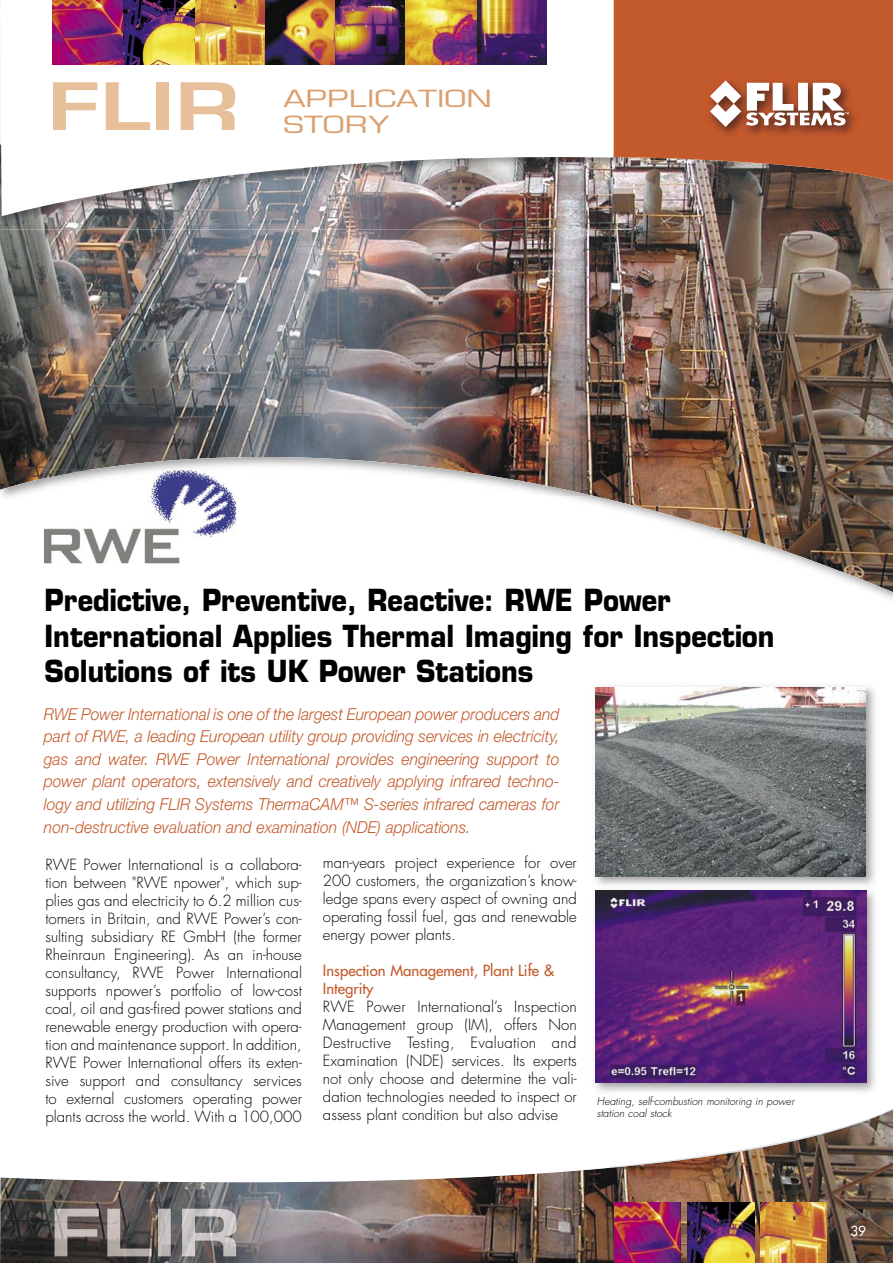
<style>
.page{position:relative;width:893px;height:1263px;background:#fff}
.page>*{position:absolute;margin:0;border:0;box-sizing:border-box;transform-origin:0 0}
.t1{font:600 63.6px "Eurostile LT Std";color:#e7c099;scale:1.41 1}
.t2{font:700 29.7px/35.5px "Eurostile LT Std";color:#000;scale:.91 1}
.t3{font:23.1px/25.5px "Eurostile LT Std";color:#daa06f;scale:1.41 1}
.t4{font:italic 300 16.5px/22.5px "Helvetica Neue LT Std";color:#c35a2b;text-align:justify;scale:.95 1}
.t5{font:300 15px/18px "Futura Std";color:#000;text-align:justify}
.t6{font:500 15px/18px "Futura Std";color:#c35a2b}
.t7{font:500 13.5px "Futura Std";color:#fff}
.t8{font:italic 300 10.5px/12px "Futura Std";color:#000}
</style>
<div class="page">
<img style="left:0;top:191px;width:893px;height:401px">
<img style="left:0;top:191px;width:629px;height:38px">
<svg style="left:0;top:0;width:617px;height:216px"></svg>
<img style="left:0;top:1109px;width:893px;height:154px">
<img style="left:265px;top:0;width:70px;height:65px">
<img style="left:335px;top:0;width:71px;height:65px">
<img style="left:476px;top:0;width:71px;height:65px">
<img style="left:406px;top:0;width:70px;height:65px">
<img style="left:53px;top:0;width:71px;height:65px">
<img style="left:194px;top:0;width:71px;height:65px">
<img style="left:124px;top:0;width:70px;height:65px">
<img style="left:55px;top:1209px;width:182px;height:47px">
<svg style="left:614px;top:0;width:279px;height:191px;fill:#c35a2b"></svg>
<img style="left:705px;top:76px;width:157px;height:64px">
<svg style="left:710px;top:80px;width:139px;height:47px"></svg>
<img style="left:595px;top:891px;width:280px;height:201px">
<img style="left:595px;top:891px;width:271px;height:191px">
<img style="left:614px;top:1203px;width:67px;height:60px">
<img style="left:760px;top:1203px;width:67px;height:60px">
<img style="left:687px;top:1203px;width:67px;height:60px">
<img style="left:44px;top:470px;width:192px;height:93px">
<img style="left:44px;top:470px;width:45px;height:8px">
<img style="left:595px;top:686px;width:280px;height:199px">
<img style="left:595px;top:890px;width:273px;height:1px">
<img style="left:595px;top:687px;width:271px;height:190px">
<h1 class="t1" style="left:48px;top:67px;width:138px">FLIR</h1>
<h3 class="t3" style="left:284px;top:86px;width:149px">APPLICATION<br>STORY</h3>
<h2 class="t2" style="left:45px;top:582px;width:804px">Predictive, Preventive, Reactive: RWE Power<br>International Applies Thermal Imaging for Inspection<br>Solutions of its UK Power Stations</h2>
<p class="t4" style="left:44px;top:703px;width:544px">RWE Power International is one of the largest European power producers and part of RWE, a leading European utility group providing services in electricity, gas and water. RWE Power International provides engineering support to power plant operators, extensively and creatively applying infrared techno&shy;logy and utilizing FLIR Systems ThermaCAM™ S-series infrared cameras for non-destructive evaluation and examination (NDE) applications.</p>
<p class="t5" style="left:45px;top:855px;width:258px">RWE Power International is a collabora&shy;tion between "RWE npower", which sup&shy;plies gas and electricity to 6.2 million cus&shy;tomers in Britain, and RWE Power’s con&shy;sulting subsidiary RE GmbH (the former Rheinraun Engineering). As an in-house consultancy, RWE Power International supports npower’s portfolio of low-cost coal, oil and gas-fired power stations and renewable energy production with opera&shy;tion and maintenance support. In addition, RWE Power International offers its exten&shy;sive support and consultancy services to external customers operating power plants across the world. With a 100,000</p>
<p class="t5" style="left:323px;top:854px;width:255px">man-years project experience for over 200 customers, the organization’s know&shy;ledge spans every aspect of owning and operating fossil fuel, gas and renewable energy power plants.</p>
<p class="t6" style="left:323px;top:961px;width:233px">Inspection Management, Plant Life &amp;<br>Integrity</p>
<p class="t5" style="left:323px;top:998px;width:255px">RWE Power International’s Inspection Management group (IM), offers Non Destructive Testing, Evaluation and Examination (NDE) services. Its experts not only choose and determine the vali&shy;dation technologies needed to inspect or assess plant condition but also advise</p>
<p class="t8" style="left:597px;top:1095px;width:199px">Heating, self-combustion monitoring in power station coal stock</p>
<p class="t7" style="left:850px;top:1222px;width:17px">39</p>
</div>
